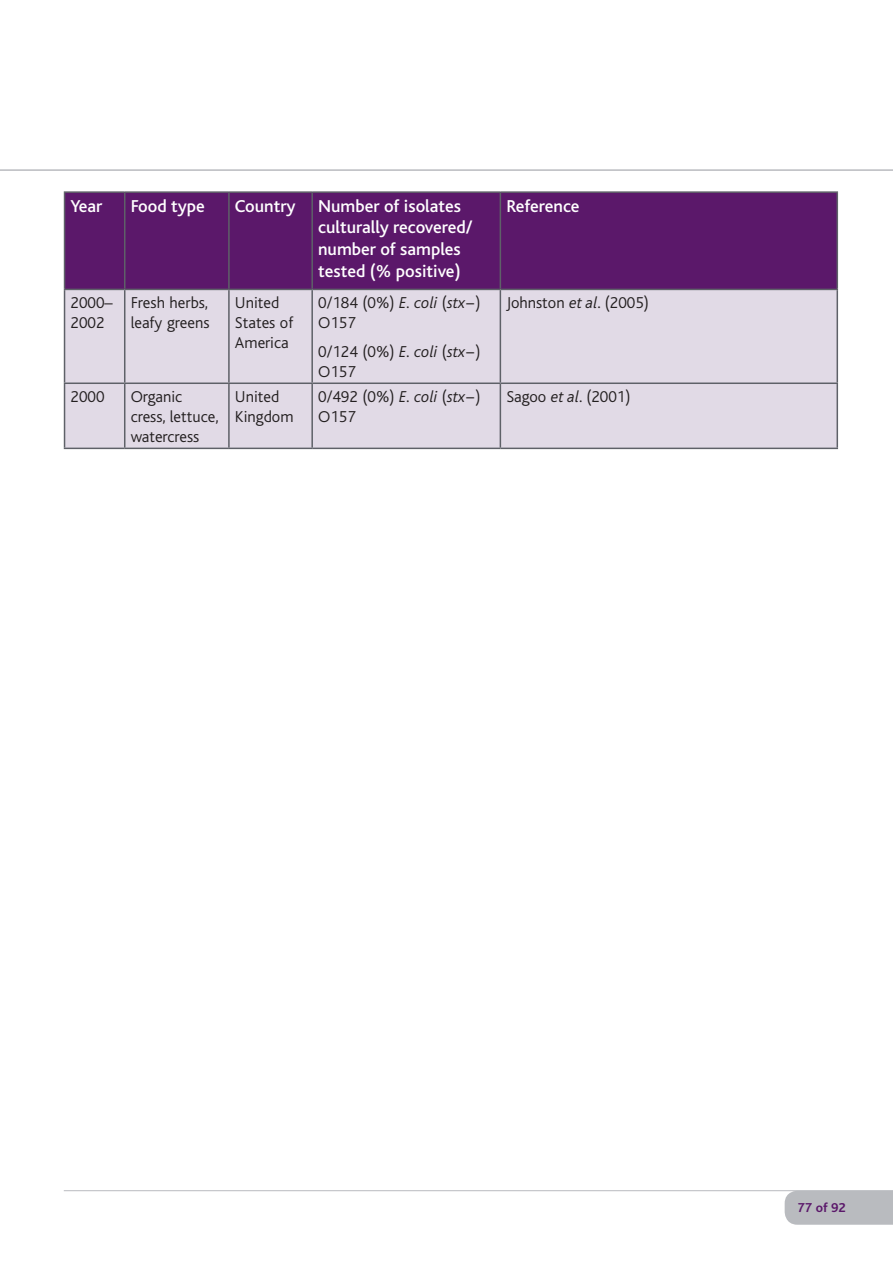
<style>
.page{position:relative;width:893px;height:1263px;background:#fff}
.page>*{position:absolute;margin:0;border:0;box-sizing:border-box;transform-origin:0 0}
.TABLE___Header_Text{font:500 18px/21.6px "Bliss";color:#fff}
.K___Body{font:300 16.5px/20.2px "Bliss";color:#231f20}
.t1{font:700 13.5px "Bliss";color:#5b186a}
.s1{font-style:italic}
</style>
<div class="page">
<hr style="left:0;top:169px;width:893px;height:2px;background:#b9bbbf">
<div style="left:785px;top:1191px;width:108px;height:34px;background:#b9bbbf"></div>
<hr style="left:64px;top:1190px;width:829px;height:1px;background:#b9bbbf">
<div style="left:65px;top:193px;width:771px;height:96px;background:#5b186a"></div>
<div style="left:65px;top:290px;width:771px;height:158px;background:#e1dae6"></div>
<hr style="left:64px;top:191px;width:61px;height:2px;background:#5e6168">
<hr style="left:64px;top:193px;width:1px;height:96px;background:#5e6168">
<hr style="left:125px;top:191px;width:104px;height:2px;background:#5e6168">
<hr style="left:124px;top:193px;width:1px;height:96px;background:#5e6168">
<hr style="left:229px;top:191px;width:83px;height:2px;background:#5e6168">
<hr style="left:228px;top:193px;width:2px;height:96px;background:#5e6168">
<hr style="left:312px;top:191px;width:188px;height:2px;background:#5e6168">
<hr style="left:311px;top:193px;width:2px;height:96px;background:#5e6168">
<hr style="left:500px;top:191px;width:338px;height:2px;background:#5e6168">
<hr style="left:500px;top:193px;width:1px;height:96px;background:#5e6168">
<hr style="left:836px;top:193px;width:2px;height:96px;background:#5e6168">
<hr style="left:64px;top:289px;width:61px;height:1px;background:#5e6168">
<hr style="left:64px;top:290px;width:1px;height:92px;background:#5e6168">
<hr style="left:125px;top:289px;width:104px;height:1px;background:#5e6168">
<hr style="left:124px;top:290px;width:1px;height:92px;background:#5e6168">
<hr style="left:229px;top:289px;width:83px;height:1px;background:#5e6168">
<hr style="left:312px;top:289px;width:188px;height:1px;background:#5e6168">
<hr style="left:500px;top:289px;width:338px;height:1px;background:#5e6168">
<hr style="left:64px;top:382px;width:61px;height:2px;background:#5e6168">
<hr style="left:64px;top:384px;width:1px;height:64px;background:#5e6168">
<hr style="left:125px;top:382px;width:104px;height:2px;background:#5e6168">
<hr style="left:124px;top:384px;width:1px;height:64px;background:#5e6168">
<hr style="left:229px;top:382px;width:83px;height:2px;background:#5e6168">
<hr style="left:312px;top:382px;width:188px;height:2px;background:#5e6168">
<hr style="left:500px;top:382px;width:338px;height:2px;background:#5e6168">
<hr style="left:64px;top:448px;width:61px;height:1px;background:#5e6168">
<hr style="left:125px;top:448px;width:104px;height:1px;background:#5e6168">
<hr style="left:229px;top:448px;width:83px;height:1px;background:#5e6168">
<hr style="left:312px;top:448px;width:188px;height:1px;background:#5e6168">
<hr style="left:500px;top:448px;width:338px;height:1px;background:#5e6168">
<hr style="left:228px;top:290px;width:2px;height:92px;background:#5e6168">
<hr style="left:311px;top:290px;width:2px;height:92px;background:#5e6168">
<hr style="left:228px;top:384px;width:2px;height:64px;background:#5e6168">
<hr style="left:311px;top:384px;width:2px;height:64px;background:#5e6168">
<hr style="left:500px;top:290px;width:1px;height:92px;background:#5e6168">
<hr style="left:836px;top:290px;width:2px;height:92px;background:#5e6168">
<hr style="left:500px;top:384px;width:1px;height:64px;background:#5e6168">
<hr style="left:836px;top:384px;width:2px;height:64px;background:#5e6168">
<h1 class="TABLE___Header_Text" style="left:71px;top:196px;width:33px">Year</h1>
<h1 class="TABLE___Header_Text" style="left:131px;top:196px;width:76px">Food type</h1>
<h1 class="TABLE___Header_Text" style="left:235px;top:196px;width:62px">Country</h1>
<h1 class="TABLE___Header_Text" style="left:318px;top:196px;width:156px">Number of isolates culturally recovered/</h1>
<h1 class="TABLE___Header_Text" style="left:318px;top:239px;width:144px">number of samples tested (% positive)</h1>
<p class="K___Body" style="left:71px;top:293px;width:44px">2000–<br>2002</p>
<p class="K___Body" style="left:131px;top:293px;width:80px">Fresh herbs, leafy greens</p>
<p class="K___Body" style="left:235px;top:293px;width:60px">United<br>States of<br>America</p>
<p class="K___Body" style="left:318px;top:293px;width:164px">0/184 (0%) <span class="s1">E. coli</span> (<span class="s1">stx</span>−)<br>O157</p>
<p class="K___Body" style="left:318px;top:342px;width:164px">0/124 (0%) <span class="s1">E. coli</span> (<span class="s1">stx</span>−)<br>O157</p>
<h1 class="TABLE___Header_Text" style="left:506px;top:196px;width:75px">Reference</h1>
<p class="K___Body" style="left:506px;top:293px;width:144px">Johnston <span class="s1">et al</span>. (2005)</p>
<p class="K___Body" style="left:71px;top:387px;width:35px">2000</p>
<p class="K___Body" style="left:131px;top:387px;width:89px">Organic cress, lettuce, watercress</p>
<p class="K___Body" style="left:235px;top:387px;width:60px">United<br>Kingdom</p>
<p class="K___Body" style="left:318px;top:387px;width:164px">0/492 (0%) <span class="s1">E. coli</span> (<span class="s1">stx</span>−)<br>O157</p>
<p class="K___Body" style="left:506px;top:387px;width:126px">Sagoo <span class="s1">et al</span>. (2001)</p>
<p class="t1" style="left:798px;top:1201px;width:50px">77 of 92</p>
</div>
